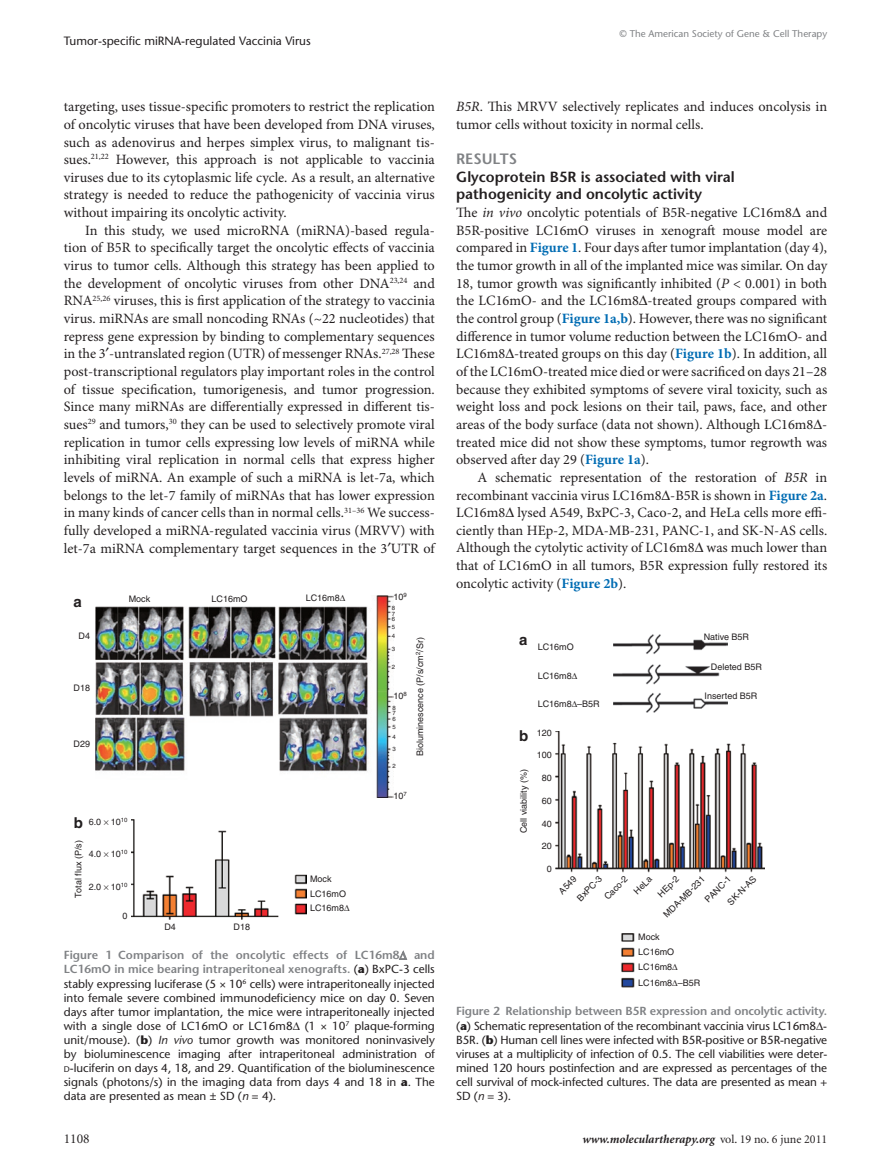
<style>
.page{position:relative;width:891px;height:1175px;background:#fff}
.page>*{position:absolute;margin:0;border:0;box-sizing:border-box;transform-origin:0 0}
.t1{font:600 15px "Stone Sans";color:#808285}
.t2{font:700 15px "Helvetica";color:#231f20}
.t3{font:600 14.7px/17.7px "Stone Sans";color:#231f20}
.t4{font:14.25px/17.7px "Minion Pro";color:#231f20;text-align:justify}
.t5{font:13.5px "Minion";color:#231f20}
.t6{font:italic 700 12px "Minion";color:#231f20}
.t7{font:12px "Stone Sans";color:#231f20}
.t8{font:11.7px/14.1px "Stone Sans";letter-spacing:-.005em;color:#231f20;text-align:justify}
.t9{font:9.75px "Stone Sans";color:#808285}
.t10{font:9px/14.5px "Helvetica";color:#231f20}
.t11{font:6px/5.8px "Helvetica";color:#231f20;text-align:justify}
.s1{font-weight:600;color:#808285}
.s2{font-weight:700}
.s3{font-style:italic}
.s4{font-size:8.25px}
.s5{font-weight:700;color:#006cb3}
.s6{font-weight:400;font-style:normal}
</style>
<div class="page">
<img style="left:95px;top:596px;width:299px;height:201px">
<img style="left:132px;top:820px;width:174px;height:99px">
<img style="left:556px;top:731px;width:208px;height:256px">
<img style="left:614px;top:634px;width:114px;height:79px">
<svg style="left:399px;top:950px;width:8px;height:9px"></svg>
<p class="t7" style="left:64px;top:34px;width:249px">Tumor-specific miRNA-regulated Vaccinia Virus</p>
<p class="t9" style="left:620px;top:28px;width:209px">© The American Society of Gene &amp; Cell Therapy</p>
<p class="t4" style="left:64px;top:98px;width:373px">targeting, uses tissue-specific promoters to restrict the replication of oncolytic viruses that have been developed from DNA viruses, such as adenovirus and herpes simplex virus, to malignant tis&shy;sues.<sup>21,22</sup> However, this approach is not applicable to vaccinia viruses due to its cytoplasmic life cycle. As a result, an alternative strategy is needed to reduce the pathogenicity of vaccinia virus without impairing its oncolytic activity.</p>
<p class="t4" style="left:64px;top:222px;width:373px;text-indent:21px">In this study, we used microRNA (miRNA)-based regula&shy;tion of B5R to specifically target the oncolytic effects of vaccinia virus to tumor cells. Although this strategy has been applied to the development of oncolytic viruses from other DNA<sup>23,24</sup> and RNA<sup>25,26</sup> viruses, this is first application of the strategy to vaccinia virus. miRNAs are small noncoding RNAs (~22 nucleotides) that repress gene expression by binding to complementary sequences in the 3 -untranslated region (UTR) of messenger RNAs.<sup>27,28</sup> These post-transcriptional regulators play important roles in the control of tissue specification, tumorigenesis, and tumor progression.<br>Since many miRNAs are differentially expressed in different tis&shy;sues<sup>29</sup> and tumors,<sup>30</sup> they can be used to selectively promote viral replication in tumor cells expressing low levels of miRNA while inhibiting viral replication in normal cells that express higher levels of miRNA. An example of such a miRNA is let-7a, which belongs to the let-7 family of miRNAs that has lower expression in many kinds of cancer cells than in normal cells.<sup>31–36</sup> We success&shy;fully developed a miRNA-regulated vaccinia virus (MRVV) with let-7a miRNA complementary target sequences in the 3 UTR of</p>
<p class="t2" style="left:74px;top:592px;width:10px">a</p>
<p class="t10" style="left:79px;top:628px;width:13px">D4</p>
<p class="t10" style="left:74px;top:680px;width:18px">D18</p>
<p class="t10" style="left:74px;top:737px;width:18px">D29</p>
<p class="t10" style="left:129px;top:591px;width:23px">Mock</p>
<p class="t2" style="left:74px;top:813px;width:11px">b</p>
<p class="t10" style="left:89px;top:814px;width:40px">6.0 10<sup>10</sup></p>
<p class="t10" style="left:89px;top:847px;width:40px">4.0 10<sup>10</sup></p>
<p class="t10" style="left:71px;top:898px;width:60px;rotate:-90deg">Total flux (P/s)</p>
<p class="t10" style="left:89px;top:879px;width:40px">2.0 10<sup>10</sup></p>
<p class="t10" style="left:123px;top:908px;width:7px">0</p>
<p class="t10" style="left:212px;top:591px;width:38px">LC16mO</p>
<p class="t10" style="left:394px;top:589px;width:15px">10<sup>9</sup></p>
<p class="t10" style="left:306px;top:591px;width:41px">LC16m8∆</p>
<p class="t11" style="left:392px;top:604px;width:5px">8<br>7<br>6</p>
<p class="t11" style="left:392px;top:623px;width:5px;line-height:9px">5<br>4</p>
<p class="t11" style="left:392px;top:646px;width:5px">3</p>
<p class="t11" style="left:392px;top:663px;width:5px">2</p>
<p class="t11" style="left:392px;top:704px;width:5px">8<br>7<br>6</p>
<p class="t11" style="left:392px;top:721px;width:5px;line-height:10.1px">5<br>4</p>
<p class="t11" style="left:392px;top:745px;width:5px">3</p>
<p class="t11" style="left:392px;top:763px;width:5px">2</p>
<p class="t10" style="left:394px;top:688px;width:15px">10<sup>8</sup></p>
<p class="t10" style="left:413px;top:756px;width:120px;rotate:-90deg">Bioluminescence (P/s/cm<sup>2</sup>/Sr)</p>
<p class="t10" style="left:394px;top:788px;width:15px">10<sup>7</sup></p>
<p class="t10" style="left:164px;top:919px;width:13px">D4</p>
<p class="t10" style="left:234px;top:919px;width:18px">D18</p>
<p class="t10" style="left:310px;top:871px;width:38px">Mock<br>LC16mO</p>
<p class="t10" style="left:310px;top:901px;width:41px">LC16m8∆</p>
<p class="t8" style="left:64px;top:948px;width:373px"><span class="s1">Figure 1 Comparison of the oncolytic effects of LC 16m8 and LC 16mO in mice bearing intraperitoneal xenografts.</span> (<span class="s2">a</span>) BxPC-3 cells stably expressing luciferase (5 × 10<sup>6</sup> cells) were intraperitoneally injected into female severe combined immunodeficiency mice on day 0. Seven days after tumor implantation, the mice were intraperitoneally injected with a single dose of LC16mO or LC16m8 (1 × 10<sup>7</sup> plaque-forming unit/mouse). (<span class="s2">b</span>) <span class="s3">In vivo</span> tumor growth was monitored noninvasively by bioluminescence imaging after intraperitoneal administration of <span class="s4">d</span>-luciferin on days 4, 18, and 29. Quantification of the bioluminescence signals (photons/s) in the imaging data from days 4 and 18 in <span class="s2">a</span>. The data are presented as mean ± SD (<span class="s3">n</span> = 4).</p>
<p class="t4" style="left:456px;top:98px;width:373px"><span class="s3">B5R</span>. This MRVV selectively replicates and induces oncolysis in tumor cells without toxicity in normal cells.</p>
<p class="t1" style="left:456px;top:150px;width:62px">Results</p>
<p class="t3" style="left:456px;top:168px;width:280px">Glycoprotein B5R is associated with viral pathogenicity and oncolytic activity</p>
<p class="t4" style="left:456px;top:204px;width:373px">The <span class="s3">in vivo</span> oncolytic potentials of B5R-negative LC16m8 and B5R-positive LC16mO viruses in xenograft mouse model are compared in <span class="s5">Figure 1</span>. Four days after tumor implantation (day 4), the tumor growth in all of the implanted mice was similar. On day 18, tumor growth was significantly inhibited (<span class="s3">P</span> &lt; 0.001) in both the LC16mO- and the LC16m8 -treated groups compared with the control group (<span class="s5">Figure 1a,b</span>). However, there was no significant difference in tumor volume reduction between the LC16mO- and LC16m8 -treated groups on this day (<span class="s5">Figure 1b</span>). In addition, all of the LC16mO-treated mice died or were sacrificed on days 21–28 because they exhibited symptoms of severe viral toxicity, such as weight loss and pock lesions on their tail, paws, face, and other areas of the body surface (data not shown). Although LC16m8 - treated mice did not show these symptoms, tumor regrowth was observed after day 29 (<span class="s5">Figure 1a</span>).</p>
<p class="t4" style="left:456px;top:469px;width:373px;text-indent:21px">A schematic representation of the restoration of <span class="s3">B5R</span> in recombinant vaccinia virus LC16m8 -B5R is shown in <span class="s5">Figure 2a</span>.<br>LC16m8 lysed A549, BxPC-3, Caco-2, and HeLa cells more effi&shy;ciently than HEp-2, MDA-MB-231, PANC-1, and SK-N-AS cells.<br>Although the cytolytic activity of LC16m8 was much lower than that of LC16mO in all tumors, B5R expression fully restored its oncolytic activity (<span class="s5">Figure 2b</span>).</p>
<p class="t2" style="left:519px;top:631px;width:10px">a</p>
<p class="t2" style="left:519px;top:726px;width:11px">b</p>
<p class="t10" style="left:516px;top:833px;width:65px;rotate:-90deg">Cell viability (%)</p>
<p class="t10" style="left:538px;top:639px;width:38px">LC16mO</p>
<p class="t10" style="left:538px;top:669px;width:41px">LC16m8∆</p>
<p class="t10" style="left:538px;top:696px;width:64px">LC16m8∆–B5R</p>
<p class="t10" style="left:537px;top:725px;width:17px">120</p>
<p class="t10" style="left:537px;top:748px;width:17px">100</p>
<p class="t10" style="left:542px;top:770px;width:12px">80</p>
<p class="t10" style="left:542px;top:793px;width:12px">60</p>
<p class="t10" style="left:542px;top:816px;width:12px">40</p>
<p class="t10" style="left:542px;top:839px;width:12px">20</p>
<p class="t10" style="left:547px;top:861px;width:7px">0</p>
<p class="t10" style="left:704px;top:630px;width:47px">Native B5R</p>
<p class="t10" style="left:711px;top:659px;width:53px">Deleted B5R</p>
<p class="t10" style="left:705px;top:688px;width:54px">Inserted B5R</p>
<p class="t10" style="left:724px;top:898px;width:38px;rotate:-45deg">SK-N-AS</p>
<p class="t10" style="left:555px;top:887px;width:23px;rotate:-45deg">A549</p>
<p class="t10" style="left:573px;top:894px;width:33px;rotate:-45deg">BxPC-3</p>
<p class="t10" style="left:601px;top:892px;width:31px;rotate:-45deg">Caco-2</p>
<p class="t10" style="left:630px;top:887px;width:23px;rotate:-45deg">HeLa</p>
<p class="t10" style="left:654px;top:890px;width:27px;rotate:-45deg">HEp-2</p>
<p class="t10" style="left:660px;top:910px;width:56px;rotate:-45deg">MDA-MB-231</p>
<p class="t10" style="left:701px;top:895px;width:35px;rotate:-45deg">PANC-1</p>
<p class="t10" style="left:638px;top:929px;width:38px">Mock<br>LC16mO</p>
<p class="t10" style="left:638px;top:959px;width:41px">LC16m8∆</p>
<p class="t10" style="left:638px;top:975px;width:64px">LC16m8∆–B5R</p>
<p class="t8" style="left:456px;top:1004px;width:373px"><span class="s1">Figure 2 Relationship between B5R expression and oncolytic activity. </span>(<span class="s2">a</span>) Schematic representation of the recombinant vaccinia virus LC16m8 - B5R. (<span class="s2">b</span>) Human cell lines were infected with B5R-positive or B5R-negative viruses at a multiplicity of infection of 0.5. The cell viabilities were deter&shy;mined 120 hours postinfection and are expressed as percentages of the cell survival of mock-infected cultures. The data are presented as mean + SD (<span class="s3">n</span> = 3).</p>
<p class="t5" style="left:64px;top:1132px;width:27px">1108</p>
<p class="t6" style="left:582px;top:1133px;width:247px">www.moleculartherapy.org <span class="s6">vol. 19 no. 6 june 2011</span></p>
</div>
